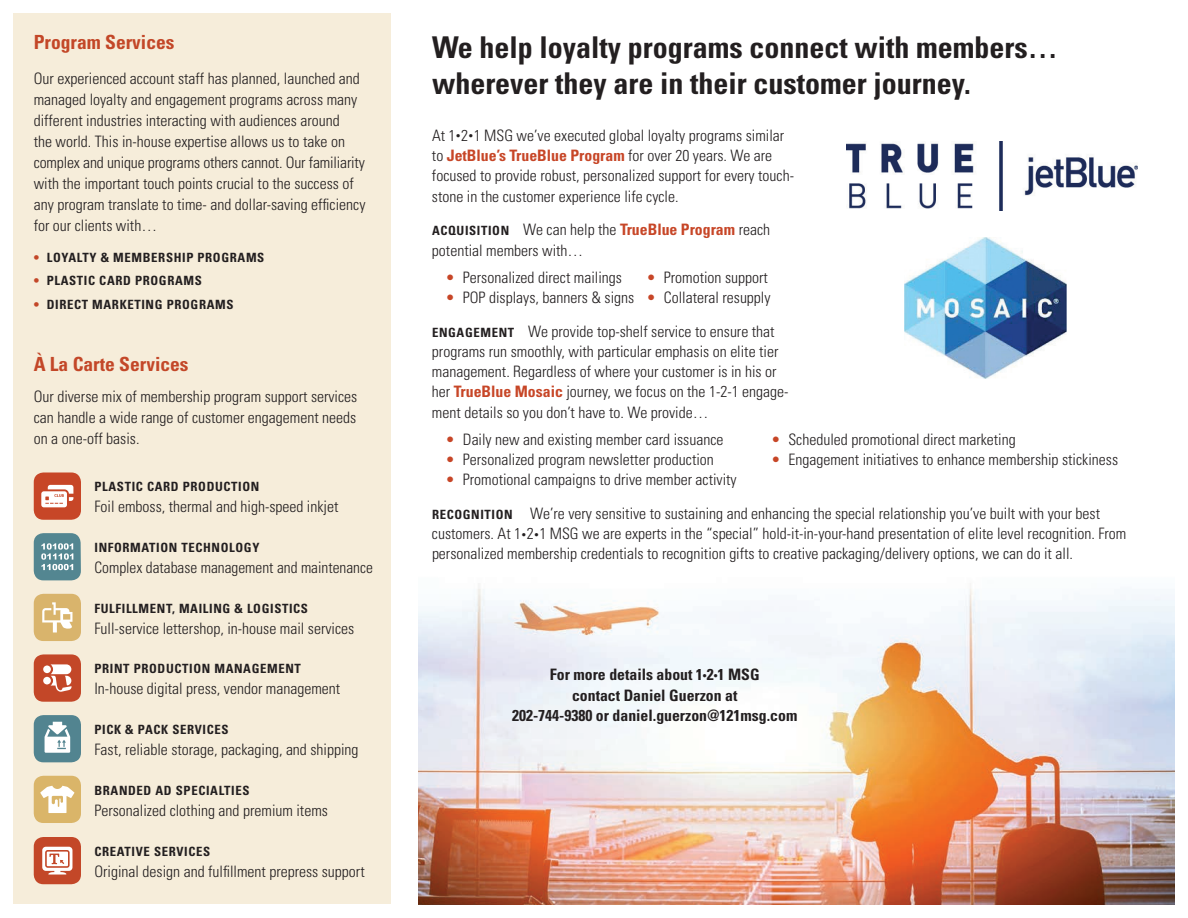
<style>
.page{position:relative;width:1188px;height:918px;background:#fff}
.page>*{position:absolute;margin:0;border:0;box-sizing:border-box;transform-origin:0 0}
.t1{font:700 condensed 30px/36px "Univers";color:#231f20}
.t2{font:700 condensed 19.5px "Univers";color:#c34728}
.t3{font:300 condensed 15.75px/21px "Univers";color:#231f20}
.t4{font:700 condensed 15.75px/20.2px "Univers";color:#231f20;text-align:center}
.t5{font:700 condensed 12.75px "Univers";letter-spacing:.05em;color:#231f20}
.s1{color:#c34728}
.s2{font-size:9.15px}
.s3{font-weight:700;color:#c74627}
.s4{font-weight:700;font-size:12.75px}
.s5{color:#c74627}
</style>
<div class="page">
<img style="left:418px;top:583px;width:756px;height:321px">
<div style="left:14px;top:14px;width:378px;height:890px;background:#f6edda"></div>
<div style="left:34px;top:654px;width:47px;height:48px;background:#c34728;border-radius:10px"></div>
<div style="left:43px;top:666px;width:8px;height:7px;background:#fff;border-radius:50%"></div>
<div style="left:43px;top:677px;width:8px;height:7px;background:#fff;border-radius:50%"></div>
<svg style="left:50px;top:664px;width:22px;height:28px"></svg>
<div style="left:34px;top:776px;width:47px;height:47px;background:#dab569;border-radius:10px"></div>
<svg style="left:40px;top:786px;width:34px;height:27px"></svg>
<div style="left:34px;top:472px;width:47px;height:48px;background:#c74627;border-radius:10px"></div>
<svg style="left:41px;top:485px;width:32px;height:22px"></svg>
<div style="left:34px;top:533px;width:47px;height:47px;background:#538691;border-radius:10px"></div>
<svg style="left:41px;top:543px;width:32px;height:27px"></svg>
<div style="left:34px;top:837px;width:47px;height:47px;background:#c34728;border-radius:10px"></div>
<svg style="left:42px;top:847px;width:31px;height:28px"></svg>
<div style="left:34px;top:594px;width:47px;height:47px;background:#d9b46c;border-radius:10px"></div>
<svg style="left:42px;top:602px;width:31px;height:30px"></svg>
<div style="left:34px;top:715px;width:47px;height:47px;background:#528490;border-radius:10px"></div>
<svg style="left:45px;top:722px;width:25px;height:31px"></svg>
<img style="left:847px;top:141px;width:291px;height:70px">
<img style="left:904px;top:237px;width:163px;height:142px">
<p class="t2" style="left:34px;top:30px;width:142px">Program Services</p>
<p class="t3" style="left:34px;top:68px;width:333px">Our experienced account staff has planned, launched and managed loyalty and engagement programs across many different industries interacting with audiences around<br>the world. This in-house expertise allows us to take on complex and unique programs others cannot. Our familiarity with the important touch points crucial to the success of any program translate to time- and dollar-saving efficiency for our clients with…</p>
<p class="t5" style="left:34px;top:249px;width:232px"><span class="s1">•</span> LOYALTY &amp; MEMBERSHIP PROGRAMS</p>
<p class="t5" style="left:34px;top:273px;width:170px"><span class="s1">•</span> PLASTIC CARD PROGRAMS</p>
<p class="t5" style="left:34px;top:297px;width:201px"><span class="s1">•</span> DIRECT MARKETING PROGRAMS</p>
<p class="t2" style="left:34px;top:352px;width:156px">À La Carte Services</p>
<p class="t3" style="left:34px;top:386px;width:325px;text-align:justify">Our diverse mix of membership program support services can handle a wide range of customer engagement needs on a one-off basis.</p>
<p class="t5" style="left:94px;top:479px;width:166px">PLASTIC CARD PRODUCTION</p>
<p class="t3" style="left:94px;top:496px;width:245px">Foil emboss, thermal and high-speed inkjet</p>
<p class="t5" style="left:94px;top:540px;width:166px">INFORMATION TECHNOLOGY</p>
<p class="t3" style="left:94px;top:557px;width:280px">Complex database management and maintenance</p>
<p class="t5" style="left:94px;top:600px;width:215px">FULFILLMENT, MAILING &amp; LOGISTICS</p>
<p class="t3" style="left:94px;top:618px;width:261px">Full-service lettershop, in-house mail services</p>
<p class="t5" style="left:94px;top:661px;width:208px">PRINT PRODUCTION MANAGEMENT</p>
<p class="t3" style="left:94px;top:678px;width:247px">In-house digital press, vendor management</p>
<p class="t5" style="left:94px;top:722px;width:136px">PICK &amp; PACK SERVICES</p>
<p class="t3" style="left:94px;top:739px;width:266px">Fast, reliable storage, packaging, and shipping</p>
<p class="t5" style="left:94px;top:782px;width:157px">BRANDED AD SPECIALTIES</p>
<p class="t3" style="left:94px;top:800px;width:235px">Personalized clothing and premium items</p>
<p class="t5" style="left:94px;top:843px;width:117px">CREATIVE SERVICES</p>
<p class="t3" style="left:94px;top:861px;width:272px">Original design and fulfillment prepress support</p>
<h1 class="t1" style="left:432px;top:29px;width:627px">We help loyalty programs connect with members… wherever they are in their customer journey.</h1>
<p class="t3" style="left:432px;top:125px;width:364px;line-height:20.2px">At 1<span class="s2">•</span>2<span class="s2">•</span>1 MSG we’ve executed global loyalty programs similar to <span class="s3">JetBlue’s TrueBlue Program</span> for over 20 years. We are focused to provide robust, personalized support for every touch&shy;stone in the customer experience life cycle.</p>
<p class="t3" style="left:432px;top:220px;width:340px;line-height:20.2px"><span class="s4">ACQUISITION</span> We can help the <span class="s3">TrueBlue Program</span> reach potential members with…</p>
<p class="t3" style="left:445px;top:267px;width:178px"><span class="s5">•</span> Personalized direct mailings</p>
<p class="t3" style="left:646px;top:267px;width:123px"><span class="s5">•</span> Promotion support</p>
<p class="t3" style="left:432px;top:280px;width:344px;line-height:33.8px;text-align:right"><span class="s5">•</span> POP displays, banners &amp; signs <span class="s5">•</span> Collateral resupply<br><span class="s4">ENGAGEMENT</span> We provide top-shelf service to ensure that</p>
<p class="t3" style="left:432px;top:341px;width:358px;line-height:20.2px">programs run smoothly, with particular emphasis on elite tier management. Regardless of where your customer is in his or her <span class="s3">TrueBlue Mosaic</span> journey, we focus on the 1-2-1 engage&shy;ment details so you don’t have to. We provide…</p>
<p class="t3" style="left:445px;top:429px;width:280px"><span class="s5">•</span> Daily new and existing member card issuance</p>
<p class="t3" style="left:771px;top:429px;width:246px"><span class="s5">•</span> Scheduled promotional direct marketing</p>
<p class="t3" style="left:445px;top:449px;width:270px"><span class="s5">•</span> Personalized program newsletter production</p>
<p class="t3" style="left:771px;top:449px;width:349px"><span class="s5">•</span> Engagement initiatives to enhance membership stickiness</p>
<p class="t3" style="left:432px;top:463px;width:670px;line-height:33.8px;text-indent:13px"><span class="s5">•</span> Promotional campaigns to drive member activity<br><span class="s4">RECOGNITION</span> We’re very sensitive to sustaining and enhancing the special relationship you’ve built with your best</p>
<p class="t3" style="left:432px;top:523px;width:696px;line-height:20.2px">customers. At 1<span class="s2">•</span>2<span class="s2">•</span>1 MSG we are experts in the “special” hold-it-in-your-hand presentation of elite level recognition. From personalized membership credentials to recognition gifts to creative packaging/delivery options, we can do it all.</p>
<p class="t4" style="left:512px;top:665px;width:287px">For more details about 1<span class="s2">•</span>2<span class="s2">•</span>1 MSG<br>contact Daniel Guerzon at<br>202-744-9380 or daniel.guerzon@121msg.com</p>
</div>
